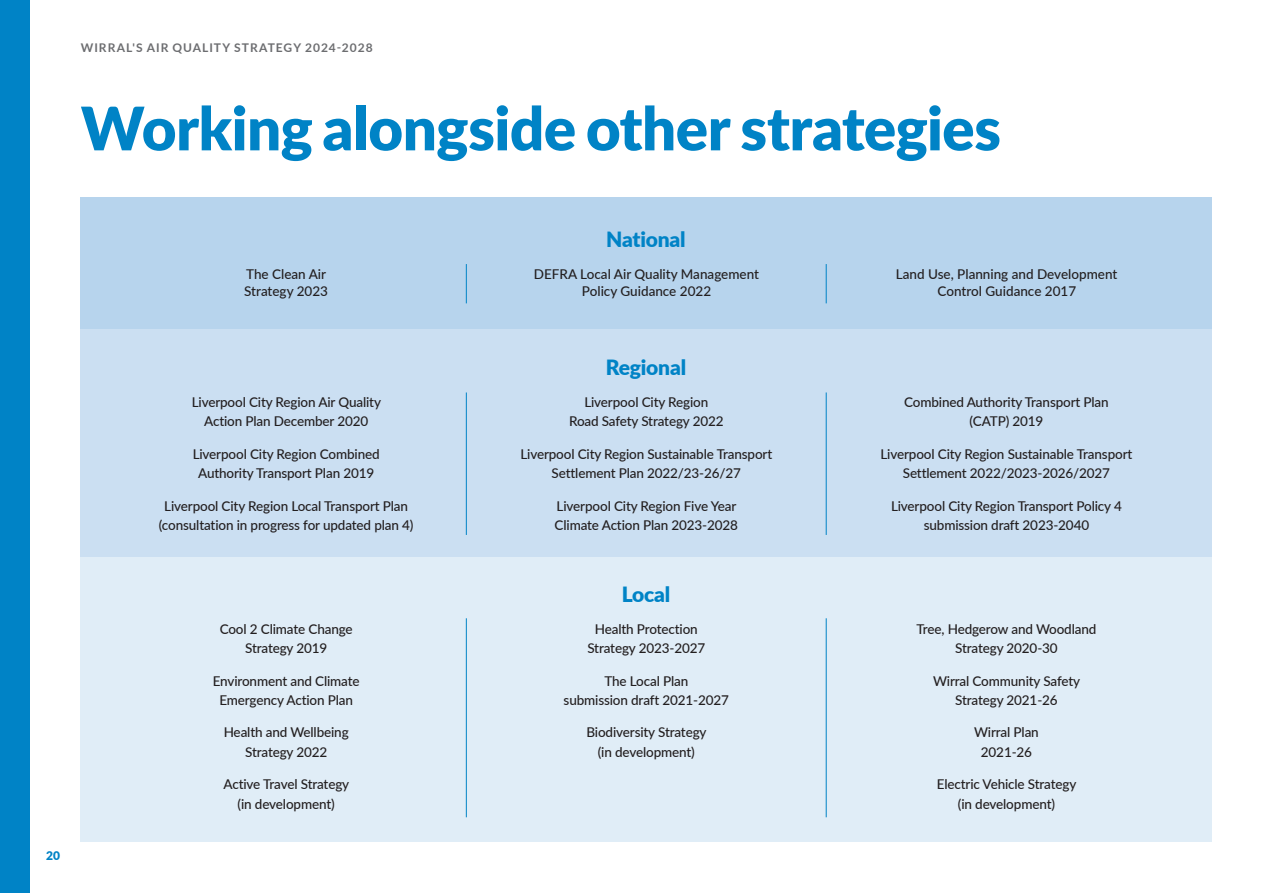
<style>
.page{position:relative;width:1263px;height:893px;background:#fff}
.page>*{position:absolute;margin:0;border:0;box-sizing:border-box;transform-origin:0 0}
.t1{font:900 60px "Lato";letter-spacing:-.01em;color:#0083c6}
.t2{font:900 21px "Lato";letter-spacing:-.01em;color:#0083c6}
.t3{font:500 13.5px/19.5px "Lato";letter-spacing:-.01em;color:#231f20;text-align:center}
.t4{font:700 12px "Lato";letter-spacing:.085em;color:#6c6d70}
.t5{font:900 12px "Lato";color:#0083c6}
</style>
<div class="page">
<div style="left:0;top:0;width:30px;height:893px;background:#0083c6"></div>
<div style="left:81px;top:197px;width:1131px;height:132px;background:#b7d4ed"></div>
<div style="left:81px;top:329px;width:1131px;height:235px;background:#cbdff2"></div>
<div style="left:81px;top:557px;width:1131px;height:285px;background:#e0edf7"></div>
<hr style="left:466px;top:264px;width:1px;height:39px;background:#0083c6">
<hr style="left:826px;top:264px;width:1px;height:39px;background:#0083c6">
<hr style="left:466px;top:392px;width:1px;height:143px;background:#0083c6">
<hr style="left:826px;top:392px;width:1px;height:143px;background:#0083c6">
<hr style="left:466px;top:618px;width:1px;height:199px;background:#0083c6">
<hr style="left:826px;top:618px;width:1px;height:199px;background:#0083c6">
<p class="t4" style="left:81px;top:39px;width:293px">WIRRAL'S AIR QUALITY STRATEGY 2024-2028</p>
<p class="t1" style="left:81px;top:83px;width:922px">Working alongside other strategies</p>
<p class="t5" style="left:46px;top:847px;width:15px">20</p>
<p class="t2" style="left:606px;top:223px;width:81px">National</p>
<p class="t3" style="left:244px;top:265px;width:85px;line-height:16.5px;text-align:left">The Clean Air<br>Strategy 2023</p>
<p class="t3" style="left:534px;top:265px;width:227px;line-height:16.5px">DEFRA Local Air Quality Management<br>Policy Guidance 2022</p>
<p class="t3" style="left:896px;top:265px;width:223px;line-height:16.5px">Land Use, Planning and Development<br>Control Guidance 2017</p>
<p class="t3" style="left:192px;top:392px;width:191px">Liverpool City Region Air Quality<br>Action Plan December 2020</p>
<p class="t3" style="left:193px;top:443px;width:189px">Liverpool City Region Combined<br>Authority Transport Plan 2019</p>
<p class="t3" style="left:159px;top:495px;width:256px">Liverpool City Region Local Transport Plan (consultation in progress for updated plan 4)</p>
<p class="t3" style="left:220px;top:618px;width:134px">Cool 2 Climate Change<br>Strategy 2019</p>
<p class="t3" style="left:213px;top:670px;width:148px">Environment and Climate<br>Emergency Action Plan</p>
<p class="t3" style="left:224px;top:722px;width:127px">Health and Wellbeing<br>Strategy 2022</p>
<p class="t3" style="left:223px;top:774px;width:127px">Active Travel Strategy (in development)</p>
<p class="t2" style="left:606px;top:351px;width:82px">Regional</p>
<p class="t3" style="left:569px;top:392px;width:156px">Liverpool City Region<br>Road Safety Strategy 2022</p>
<p class="t3" style="left:520px;top:443px;width:253px">Liverpool City Region Sustainable Transport<br>Settlement Plan 2022/23-26/27</p>
<p class="t3" style="left:555px;top:495px;width:185px;text-align:left">Liverpool City Region Five Year<br>Climate Action Plan 2023-2028</p>
<p class="t2" style="left:622px;top:578px;width:50px">Local</p>
<p class="t3" style="left:587px;top:618px;width:119px">Health Protection<br>Strategy 2023-2027</p>
<p class="t3" style="left:564px;top:670px;width:167px">The Local Plan<br>submission draft 2021-2027</p>
<p class="t3" style="left:586px;top:722px;width:122px">Biodiversity Strategy (in development)</p>
<p class="t3" style="left:904px;top:392px;width:206px">Combined Authority Transport Plan (CATP) 2019</p>
<p class="t3" style="left:880px;top:443px;width:253px">Liverpool City Region Sustainable Transport<br>Settlement 2022/2023-2026/2027</p>
<p class="t3" style="left:891px;top:495px;width:232px">Liverpool City Region Transport Policy 4 submission draft 2023-2040</p>
<p class="t3" style="left:916px;top:618px;width:181px">Tree, Hedgerow and Woodland<br>Strategy 2020-30</p>
<p class="t3" style="left:933px;top:670px;width:149px">Wirral Community Safety<br>Strategy 2021-26</p>
<p class="t3" style="left:974px;top:722px;width:66px">Wirral Plan<br>2021-26</p>
<p class="t3" style="left:937px;top:774px;width:141px">Electric Vehicle Strategy (in development)</p>
</div>
